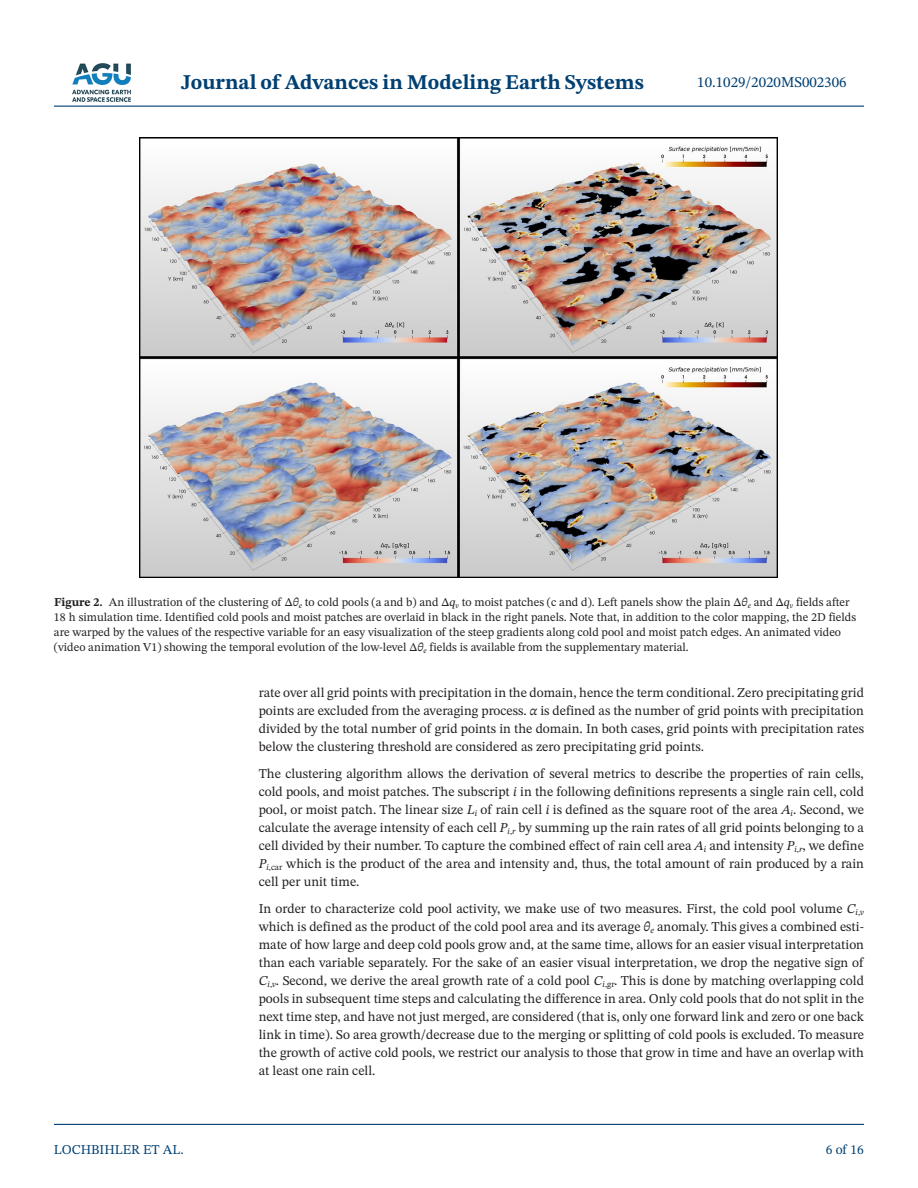
<style>
.page{position:relative;width:918px;height:1188px;background:#fff}
.page>*{position:absolute;margin:0;border:0;box-sizing:border-box;transform-origin:0 0}
.t1{font:700 21px "STIX Two Text";color:#004073}
.t2{font:15px "STIX Two Text";color:#004073}
.t3{font:13.5px/18px "STIX Two Text";color:#231f20;text-align:justify}
.t4{font:13.5px "STIX Two Text";color:#004073}
.t5{font:12px/15px "STIX Two Text";color:#231f20}
.s1{font-weight:700}
.s2{font-style:italic}
</style>
<div class="page">
<hr style="left:54px;top:106px;width:810px;height:1px;background:#004073">
<hr style="left:54px;top:1124px;width:810px;height:1px;background:#004073">
<img style="left:72px;top:63px;width:59px;height:39px">
<img style="left:139px;top:137px;width:638px;height:440px">
<h1 class="t1" style="left:181px;top:67px;width:464px">Journal of Advances in Modeling Earth Systems</h1>
<p class="t2" style="left:697px;top:72px;width:151px">10.1029/2020MS002306</p>
<p class="t5" style="left:54px;top:594px;width:804px"><span class="s1">Figure 2.</span> An illustration of the clustering of Δ<span class="s2">θ</span><sub>e</sub> to cold pools (a and b) and Δ<span class="s2">q</span><sub>v</sub> to moist patches (c and d). Left panels show the plain Δ<span class="s2">θ</span><sub>e</sub> and Δ<span class="s2">q</span><sub>v</sub> fields after 18 h simulation time. Identified cold pools and moist patches are overlaid in black in the right panels. Note that, in addition to the color mapping, the 2D fields are warped by the values of the respective variable for an easy visualization of the steep gradients along cold pool and moist patch edges. An animated video (video animation V1) showing the temporal evolution of the low-level Δ<span class="s2">θ</span><sub>e</sub> fields is available from the supplementary material.</p>
<p class="t4" style="left:54px;top:1140px;width:131px">LOCHBIHLER ET AL.</p>
<p class="t3" style="left:259px;top:684px;width:607px">rate over all grid points with precipitation in the domain, hence the term conditional. Zero precipitating grid points are excluded from the averaging process. <span class="s2">α</span> is defined as the number of grid points with precipitation divided by the total number of grid points in the domain. In both cases, grid points with precipitation rates below the clustering threshold are considered as zero precipitating grid points.</p>
<p class="t3" style="left:259px;top:765px;width:607px">The clustering algorithm allows the derivation of several metrics to describe the properties of rain cells, cold pools, and moist patches. The subscript <span class="s2">i</span> in the following definitions represents a single rain cell, cold pool, or moist patch. The linear size <span class="s2">L</span><sub>i</sub> of rain cell <span class="s2">i</span> is defined as the square root of the area <span class="s2">A</span><sub>i</sub>. Second, we calculate the average intensity of each cell <span class="s2">P</span><sub>i</sub><sub>,</sub><sub>r</sub> by summing up the rain rates of all grid points belonging to a cell divided by their number. To capture the combined effect of rain cell area <span class="s2">A</span><sub>i</sub> and intensity <span class="s2">P</span><sub>i</sub><sub>,</sub><sub>r</sub>, we define <span class="s2">P</span><sub>i</sub><sub>,car</sub> which is the product of the area and intensity and, thus, the total amount of rain produced by a rain cell per unit time.</p>
<p class="t3" style="left:259px;top:900px;width:607px">In order to characterize cold pool activity, we make use of two measures. First, the cold pool volume <span class="s2">C</span><sub>i</sub><sub>,</sub><sub>v </sub>which is defined as the product of the cold pool area and its average <span class="s2">θ</span><sub>e</sub> anomaly. This gives a combined esti&shy;mate of how large and deep cold pools grow and, at the same time, allows for an easier visual interpretation than each variable separately. For the sake of an easier visual interpretation, we drop the negative sign of <span class="s2">C</span><sub>i</sub><sub>,</sub><sub>v</sub>. Second, we derive the areal growth rate of a cold pool <span class="s2">C</span><sub>i</sub><sub>,gr</sub>. This is done by matching overlapping cold pools in subsequent time steps and calculating the difference in area. Only cold pools that do not split in the next time step, and have not just merged, are considered (that is, only one forward link and zero or one back link in time). So area growth/decrease due to the merging or splitting of cold pools is excluded. To measure the growth of active cold pools, we restrict our analysis to those that grow in time and have an overlap with at least one rain cell.</p>
<p class="t4" style="left:826px;top:1140px;width:40px">6 of 16</p>
</div>
